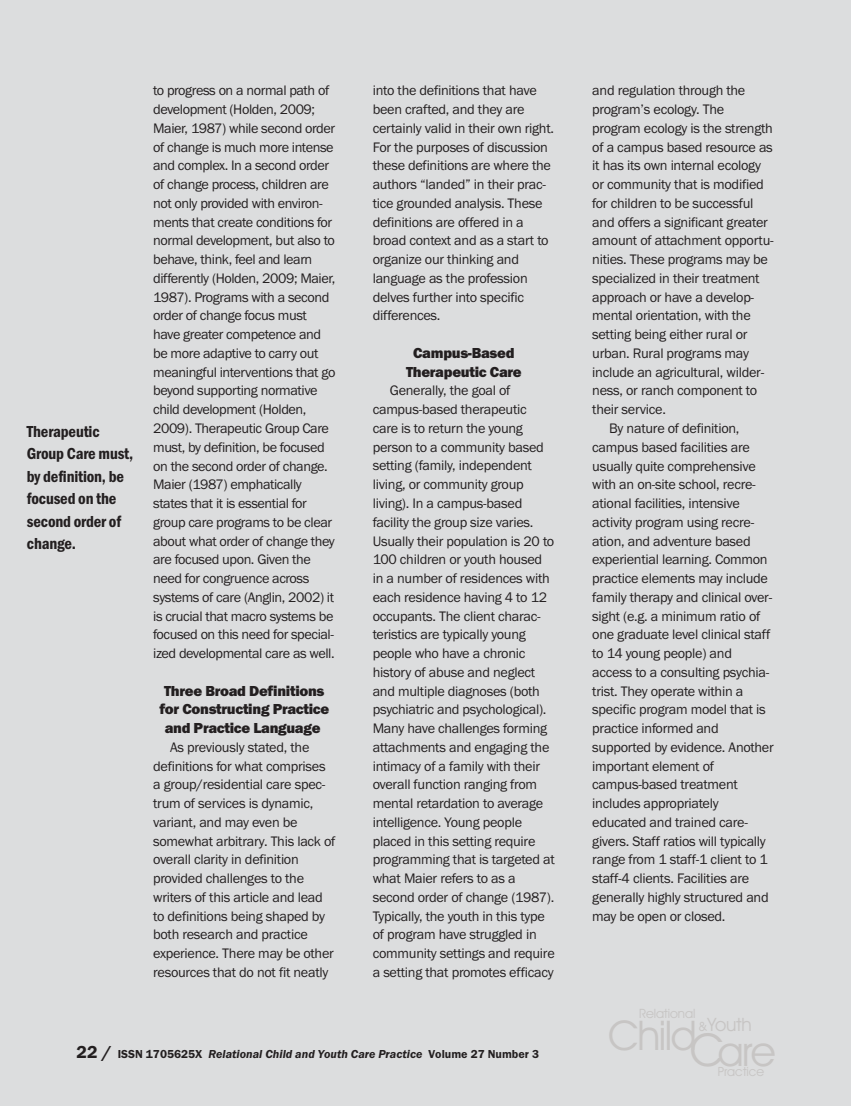
<style>
.page{position:relative;width:851px;height:1106px;background:#fff}
.page>*{position:absolute;margin:0;border:0;box-sizing:border-box;transform-origin:0 0}
.t1{font:41.1px "Avant Garde Bk BT";letter-spacing:-.035em;color:#c7c5c4}
.t2{font:18.45px "Avant Garde Bk BT";color:#c7c5c4}
.t3{font:16.5px/22.5px "Franklin Gothic Demi Cond";letter-spacing:-.01em;color:#231f20}
.t4{font:800 15px/18.8px "Franklin Gothic";letter-spacing:-.02em;color:#231f20;text-align:center}
.t5{font:14.25px/18.8px "Franklin Gothic";letter-spacing:-.02em;color:#231f20}
.t6{font:12.9px "Avant Garde Bk BT";color:#c7c5c4}
.t7{font:12.75px "Avant Garde Bk BT";color:#c7c5c4}
.t8{font:italic 12px "Franklin Gothic Demi";color:#231f20}
.s1{font-weight:700;font-style:normal;font-size:18px}
.s2{font-style:normal}
.s3{font-size:45.6px}
.s4{font-size:12.75px}
</style>
<div class="page">
<div style="left:0;top:0;width:850px;height:1106px;background:#dcddde"></div>
<p class="t3" style="left:27px;top:421px;width:108px">Therapeutic<br>Group Care must, by definition, be focused on the second order of change.</p>
<p class="t5" style="left:153px;top:82px;width:184px">to progress on a normal path of development (Holden, 2009;<br>Maier, 1987) while second order of change is much more intense and complex. In a second order of change process, children are not only provided with environ&shy;ments that create conditions for normal development, but also to behave, think, feel and learn differently (Holden, 2009; Maier,<br>1987). Programs with a second order of change focus must have greater competence and be more adaptive to carry out meaningful interventions that go beyond supporting normative child development (Holden,<br>2009). Therapeutic Group Care must, by definition, be focused on the second order of change.<br>Maier (1987) emphatically states that it is essential for group care programs to be clear about what order of change they are focused upon. Given the need for congruence across systems of care (Anglin, 2002) it is crucial that macro systems be focused on this need for special&shy;ized developmental care as well.</p>
<p class="t4" style="left:159px;top:682px;width:171px">Three Broad Definitions for Constructing Practice and Practice Language</p>
<p class="t5" style="left:153px;top:739px;width:184px;text-indent:17px">As previously stated, the definitions for what comprises a group/residential care spec&shy;trum of services is dynamic, variant, and may even be somewhat arbitrary. This lack of overall clarity in definition provided challenges to the writers of this article and lead to definitions being shaped by both research and practice experience. There may be other resources that do not fit neatly</p>
<p class="t5" style="left:373px;top:82px;width:183px">into the definitions that have been crafted, and they are certainly valid in their own right.<br>For the purposes of discussion these definitions are where the authors “landed” in their prac&shy;tice grounded analysis. These definitions are offered in a broad context and as a start to organize our thinking and language as the profession delves further into specific differences.</p>
<p class="t4" style="left:406px;top:345px;width:117px">Campus-Based<br>Therapeutic Care</p>
<p class="t5" style="left:373px;top:382px;width:184px;text-indent:17px">Generally, the goal of campus-based therapeutic care is to return the young person to a community based setting (family, independent living, or community group living). In a campus-based facility the group size varies.<br>Usually their population is 20 to<br>100 children or youth housed in a number of residences with each residence having 4 to 12 occupants. The client charac&shy;teristics are typically young people who have a chronic history of abuse and neglect and multiple diagnoses (both psychiatric and psychological).<br>Many have challenges forming attachments and engaging the intimacy of a family with their overall function ranging from mental retardation to average intelligence. Young people placed in this setting require programming that is targeted at what Maier refers to as a second order of change (1987).<br>Typically, the youth in this type of program have struggled in community settings and require a setting that promotes efficacy</p>
<p class="t8" style="left:77px;top:1046px;width:464px"><span class="s1">22 /</span> <span class="s2">ISSN 1705625X</span> Relational Child and Youth Care Practice <span class="s2">Volume 27 Number 3</span></p>
<p class="t5" style="left:592px;top:83px;width:155px">and regulation through the</p>
<p class="t5" style="left:592px;top:101px;width:133px">program’s ecology. The</p>
<p class="t5" style="left:592px;top:120px;width:182px">program ecology is the strength</p>
<p class="t5" style="left:592px;top:139px;width:182px">of a campus based resource as</p>
<p class="t5" style="left:592px;top:158px;width:170px">it has its own internal ecology</p>
<p class="t5" style="left:592px;top:176px;width:173px">or community that is modified</p>
<p class="t5" style="left:592px;top:195px;width:163px">for children to be successful</p>
<p class="t5" style="left:592px;top:214px;width:177px">and offers a significant greater</p>
<p class="t5" style="left:592px;top:233px;width:183px">amount of attachment opportu-</p>
<p class="t5" style="left:592px;top:251px;width:177px">nities. These programs may be</p>
<p class="t5" style="left:592px;top:270px;width:169px">specialized in their treatment</p>
<p class="t5" style="left:592px;top:289px;width:163px">approach or have a develop-</p>
<p class="t5" style="left:592px;top:308px;width:160px">mental orientation, with the</p>
<p class="t5" style="left:592px;top:326px;width:157px">setting being either rural or</p>
<p class="t5" style="left:592px;top:345px;width:158px">urban. Rural programs may</p>
<p class="t5" style="left:592px;top:364px;width:173px">include an agricultural, wilder-</p>
<p class="t5" style="left:592px;top:383px;width:166px">ness, or ranch component to</p>
<p class="t5" style="left:592px;top:401px;width:75px">their service.</p>
<p class="t5" style="left:609px;top:420px;width:132px">By nature of definition,</p>
<p class="t5" style="left:592px;top:439px;width:159px">campus based facilities are</p>
<p class="t5" style="left:592px;top:458px;width:165px">usually quite comprehensive</p>
<p class="t5" style="left:592px;top:476px;width:165px">with an on-site school, recre-</p>
<p class="t5" style="left:592px;top:495px;width:149px">ational facilities, intensive</p>
<p class="t5" style="left:592px;top:514px;width:163px">activity program using recre-</p>
<p class="t5" style="left:592px;top:533px;width:160px">ation, and adventure based</p>
<p class="t5" style="left:592px;top:551px;width:177px">experiential learning. Common</p>
<p class="t5" style="left:592px;top:570px;width:177px">practice elements may include</p>
<p class="t5" style="left:592px;top:589px;width:181px">family therapy and clinical over-</p>
<p class="t5" style="left:592px;top:608px;width:170px">sight (e.g. a minimum ratio of</p>
<p class="t5" style="left:592px;top:626px;width:180px">one graduate level clinical staff</p>
<p class="t5" style="left:592px;top:645px;width:141px">to 14 young people) and</p>
<p class="t5" style="left:592px;top:664px;width:179px">access to a consulting psychia-</p>
<p class="t5" style="left:592px;top:683px;width:152px">trist. They operate within a</p>
<p class="t5" style="left:592px;top:701px;width:175px">specific program model that is</p>
<p class="t5" style="left:592px;top:720px;width:128px">practice informed and</p>
<p class="t5" style="left:592px;top:739px;width:183px">supported by evidence. Another</p>
<p class="t5" style="left:592px;top:758px;width:123px">important element of</p>
<p class="t5" style="left:592px;top:776px;width:147px">campus-based treatment</p>
<p class="t5" style="left:592px;top:795px;width:128px">includes appropriately</p>
<p class="t5" style="left:592px;top:814px;width:157px">educated and trained care-</p>
<p class="t5" style="left:592px;top:833px;width:175px">givers. Staff ratios will typically</p>
<p class="t5" style="left:592px;top:851px;width:177px">range from 1 staff-1 client to 1</p>
<p class="t5" style="left:592px;top:870px;width:158px">staff-4 clients. Facilities are</p>
<p class="t5" style="left:592px;top:889px;width:178px">generally highly structured and</p>
<p class="t5" style="left:592px;top:908px;width:135px">may be open or closed.</p>
<p class="t6" style="left:639px;top:1006px;width:58px">Relational</p>
<h1 class="t1" style="left:690px;top:1027px;width:87px"><span class="s3">C</span>are</h1>
<p class="t7" style="left:717px;top:1064px;width:48px">Practice</p>
<p class="t2" style="left:698px;top:1014px;width:55px"><span class="s4">&amp;</span>Youth</p>
<h1 class="t1" style="left:608px;top:1012px;width:90px">Child</h1>
</div>
